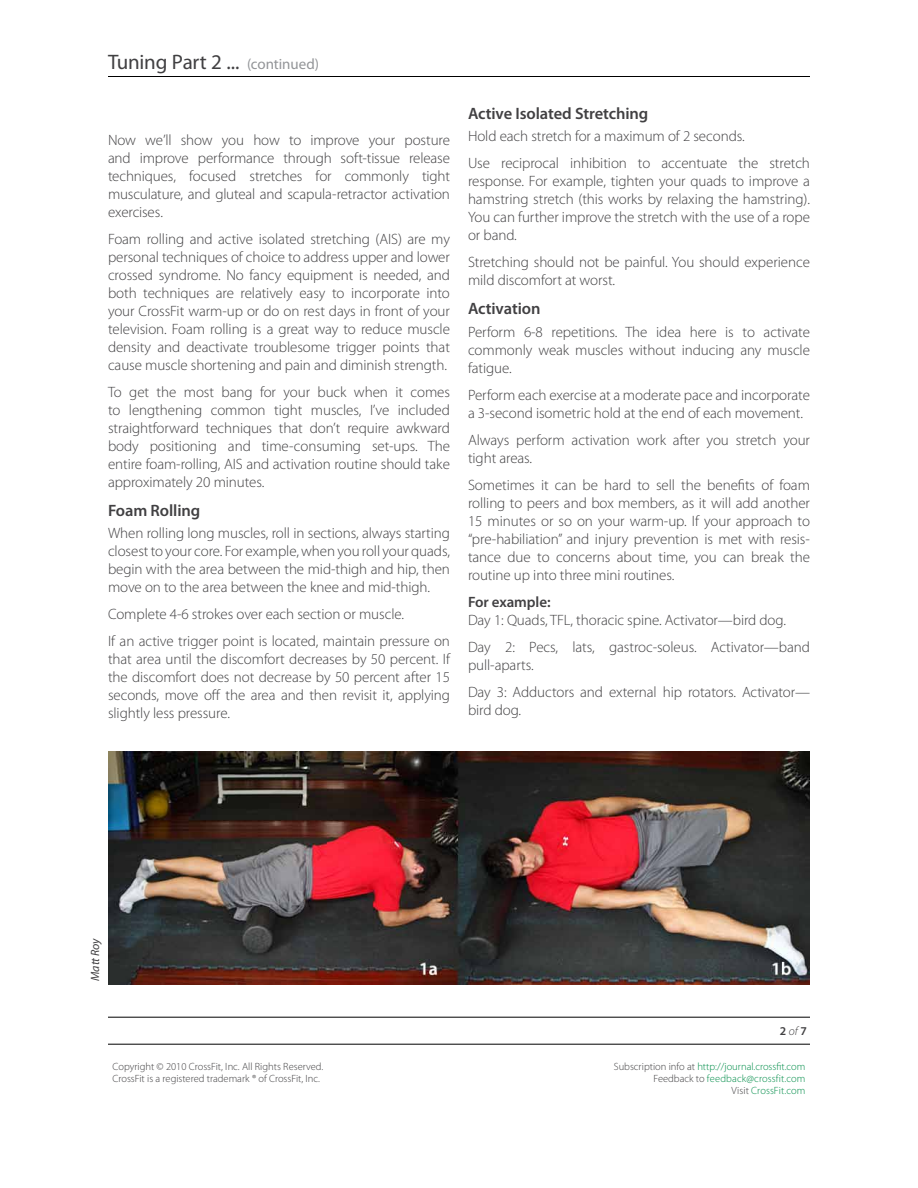
<style>
.page{position:relative;width:918px;height:1188px;background:#fff}
.page>*{position:absolute;margin:0;border:0;box-sizing:border-box;transform-origin:0 0}
.t1{font:21px "Myriad Pro";letter-spacing:-.01em;color:#414042}
.t2{font:600 16.5px "Myriad Pro";letter-spacing:-.005em;color:#414042}
.t3{font:300 15px/18px "Myriad Pro";letter-spacing:-.005em;color:#414042;text-align:justify}
.t4{font:600 15px "Myriad Pro";letter-spacing:-.005em;color:#414042}
.t5{font:italic 12px "Myriad Pro";letter-spacing:-.005em;color:#414042}
.t6{font:600 12px "Myriad Pro";color:#414042}
.t7{font:300 10.5px/12px "Myriad Pro";color:#008d49;text-align:right}
.t8{font:300 10.5px/12px "Myriad Pro";color:#414042}
.s1{font-size:15px;color:#939598}
.s2{font-weight:300;font-style:italic}
.s3{color:#414042}
</style>
<div class="page">
<hr style="left:108px;top:76px;width:702px;height:1px;background:#000">
<hr style="left:108px;top:1017px;width:702px;height:1px;background:#000">
<hr style="left:108px;top:1044px;width:702px;height:1px;background:#000">
<img style="left:108px;top:752px;width:702px;height:233px">
<h1 class="t1" style="left:108px;top:50px;width:213px">Tuning Part 2 ... <span class="s1">(continued)</span></h1>
<p class="t3" style="left:108px;top:131px;width:344px">Now we’ll show you how to improve your posture and improve performance through soft-tissue release techniques, focused stretches for commonly tight musculature, and gluteal and scapula-retractor activation exercises.</p>
<p class="t3" style="left:108px;top:230px;width:344px">Foam rolling and active isolated stretching (AIS) are my personal techniques of choice to address upper and lower crossed syndrome. No fancy equipment is needed, and both techniques are relatively easy to incorporate into your CrossFit warm-up or do on rest days in front of your television. Foam rolling is a great way to reduce muscle density and deactivate troublesome trigger points that cause muscle shortening and pain and diminish strength.</p>
<p class="t3" style="left:108px;top:383px;width:344px">To get the most bang for your buck when it comes to lengthening common tight muscles, I’ve included straightforward techniques that don’t require awkward body positioning and time-consuming set-ups. The entire foam-rolling, AIS and activation routine should take approximately 20 minutes.</p>
<p class="t2" style="left:108px;top:501px;width:94px">Foam Rolling</p>
<p class="t3" style="left:108px;top:524px;width:344px">When rolling long muscles, roll in sections, always starting closest to your core. For example, when you roll your quads, begin with the area between the mid-thigh and hip, then move on to the area between the knee and mid-thigh.</p>
<p class="t3" style="left:108px;top:601px;width:343px;line-height:27px">Complete 4-6 strokes over each section or muscle.<br>If an active trigger point is located, maintain pressure on</p>
<p class="t3" style="left:108px;top:650px;width:344px">that area until the discomfort decreases by 50 percent. If the discomfort does not decrease by 50 percent after 15 seconds, move off the area and then revisit it, applying slightly less pressure.</p>
<p class="t2" style="left:468px;top:104px;width:182px">Active Isolated Stretching</p>
<p class="t3" style="left:468px;top:123px;width:344px;line-height:27px">Hold each stretch for a maximum of 2 seconds.<br>Use reciprocal inhibition to accentuate the stretch</p>
<p class="t3" style="left:468px;top:173px;width:344px">response. For example, tighten your quads to improve a hamstring stretch (this works by relaxing the hamstring).<br>You can further improve the stretch with the use of a rope or band.</p>
<p class="t3" style="left:468px;top:254px;width:343px">Stretching should not be painful. You should experience mild discomfort at worst.</p>
<p class="t2" style="left:468px;top:300px;width:74px">Activation</p>
<p class="t3" style="left:468px;top:323px;width:344px">Perform 6-8 repetitions. The idea here is to activate commonly weak muscles without inducing any muscle fatigue.</p>
<p class="t3" style="left:468px;top:386px;width:343px">Perform each exercise at a moderate pace and incorporate a 3-second isometric hold at the end of each movement.</p>
<p class="t3" style="left:468px;top:431px;width:343px">Always perform activation work after you stretch your tight areas.</p>
<p class="t3" style="left:468px;top:476px;width:344px">Sometimes it can be hard to sell the benefits of foam rolling to peers and box members, as it will add another 15 minutes or so on your warm-up. If your approach to “pre-habiliation” and injury prevention is met with resis&shy;tance due to concerns about time, you can break the routine up into three mini routines.</p>
<p class="t4" style="left:468px;top:593px;width:84px">For example:</p>
<p class="t3" style="left:468px;top:606px;width:343px;line-height:27px">Day 1: Quads, TFL, thoracic spine. Activator—bird dog.<br>Day 2: Pecs, lats, gastroc-soleus. Activator—band</p>
<p class="t3" style="left:468px;top:651px;width:344px;line-height:27px">pull-aparts.<br>Day 3: Adductors and external hip rotators. Activator—</p>
<p class="t3" style="left:468px;top:701px;width:55px">bird dog.</p>
<p class="t5" style="left:89px;top:981px;width:45px;rotate:-90deg">Matt Roy</p>
<p class="t6" style="left:780px;top:1024px;width:29px">2<span class="s2">of</span>7</p>
<p class="t8" style="left:112px;top:1061px;width:212px">Copyright © 2010 CrossFit, Inc. All Rights Reserved.<br>CrossFit is a registered trademark ® of CrossFit, Inc.</p>
<p class="t7" style="left:614px;top:1061px;width:193px"><span class="s3">Subscription info at</span> http://journal.crossfit.com<br><span class="s3">Feedback to</span> feedback@crossfit.com<br><span class="s3">Visit</span> CrossFit.com</p>
</div>
